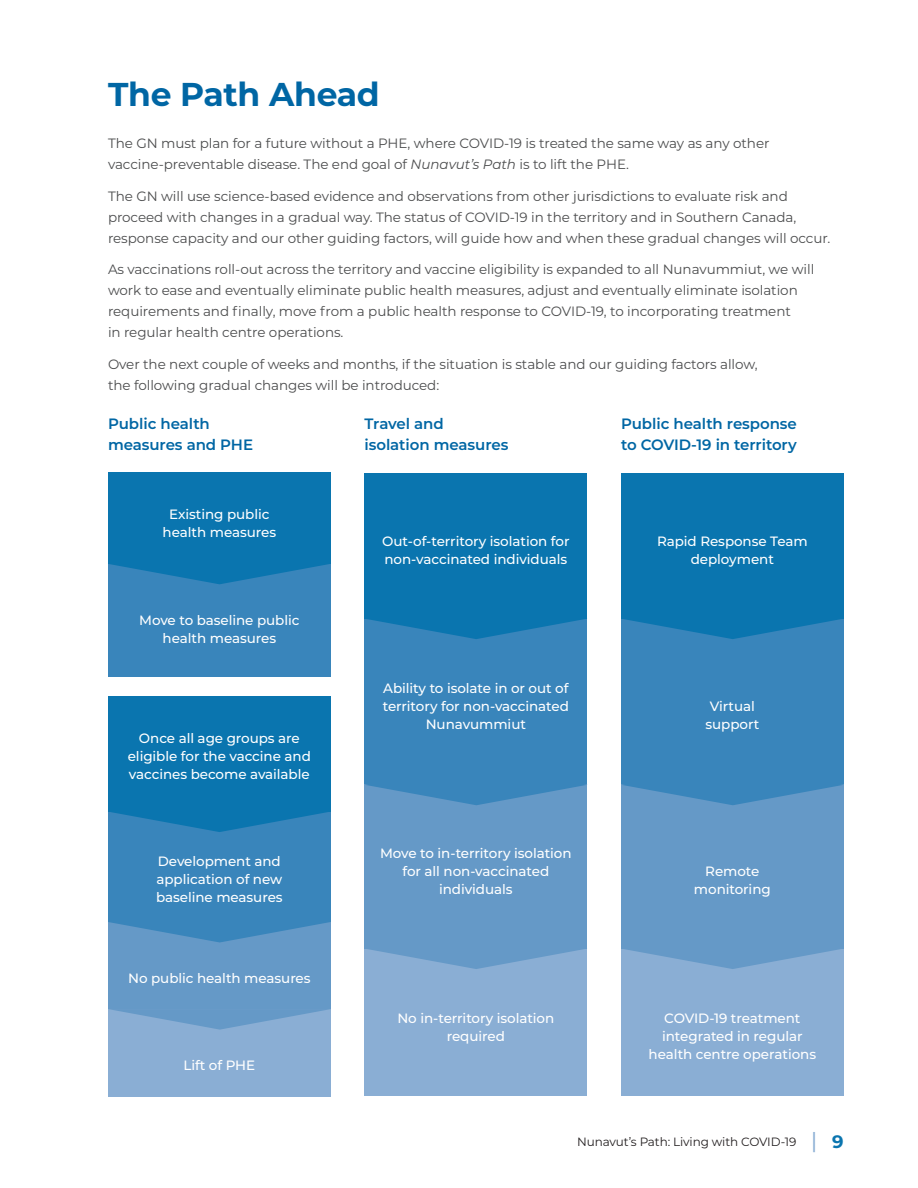
<style>
.page{position:relative;width:918px;height:1188px;background:#fff}
.page>*{position:absolute;margin:0;border:0;box-sizing:border-box;transform-origin:0 0}
.Page_Head{font:700 33px "Montserrat";letter-spacing:-.01em;color:#0066a4}
.Secondary_Subhead{font:600 15px/21px "Montserrat";letter-spacing:-.005em;color:#0066a4}
.Body{font:13.5px/21px "Montserrat";letter-spacing:-.005em;color:#4b4c4d}
.Inline_Sub-head_EN{font:500 13.5px/18px "Montserrat";letter-spacing:-.005em;color:#fff;text-align:center}
.t1{font:12px "Montserrat";letter-spacing:-.01em;color:#231f20}
.s1{font-style:italic}
.s2{font-weight:500;font-size:21.6px;color:#8aaed4}
.s3{font-weight:700;font-size:18px;color:#0a75af}
</style>
<div class="page">
<div style="left:108px;top:473px;width:223px;height:91px;background:#0a75af"></div>
<div style="left:108px;top:564px;width:223px;height:112px;background:#3985bb"></div>
<div style="left:108px;top:696px;width:223px;height:117px;background:#0a75af"></div>
<div style="left:108px;top:813px;width:223px;height:109px;background:#3985bb"></div>
<div style="left:108px;top:922px;width:223px;height:88px;background:#6599c7"></div>
<div style="left:108px;top:1010px;width:223px;height:87px;background:#8aaed4"></div>
<svg style="left:110px;top:564px;width:219px;height:20px"></svg>
<svg style="left:108px;top:812px;width:223px;height:20px"></svg>
<svg style="left:109px;top:922px;width:220px;height:20px"></svg>
<svg style="left:108px;top:1009px;width:223px;height:21px"></svg>
<div style="left:364px;top:473px;width:223px;height:146px;background:#0a75af"></div>
<div style="left:364px;top:619px;width:223px;height:165px;background:#3985bb"></div>
<div style="left:364px;top:784px;width:223px;height:165px;background:#6599c7"></div>
<div style="left:364px;top:949px;width:223px;height:147px;background:#8aaed4"></div>
<svg style="left:368px;top:619px;width:216px;height:20px"></svg>
<svg style="left:365px;top:784px;width:223px;height:21px"></svg>
<svg style="left:368px;top:949px;width:215px;height:20px"></svg>
<div style="left:621px;top:473px;width:223px;height:146px;background:#0a75af"></div>
<div style="left:621px;top:619px;width:223px;height:165px;background:#3985bb"></div>
<div style="left:621px;top:784px;width:223px;height:165px;background:#6599c7"></div>
<div style="left:621px;top:949px;width:223px;height:147px;background:#8aaed4"></div>
<svg style="left:624px;top:619px;width:217px;height:20px"></svg>
<svg style="left:622px;top:784px;width:221px;height:21px"></svg>
<svg style="left:625px;top:949px;width:215px;height:20px"></svg>
<p class="Page_Head" style="left:108px;top:71px;width:273px">The Path Ahead</p>
<p class="Body" style="left:108px;top:132px;width:663px">The GN must plan for a future without a PHE, where COVID-19 is treated the same way as any other vaccine-preventable disease. The end goal of <span class="s1">Nunavut’s Path</span> is to lift the PHE.</p>
<p class="Body" style="left:108px;top:185px;width:724px">The GN will use science-based evidence and observations from other jurisdictions to evaluate risk and proceed with changes in a gradual way. The status of COVID-19 in the territory and in Southern Canada, response capacity and our other guiding factors, will guide how and when these gradual changes will occur.</p>
<p class="Body" style="left:108px;top:258px;width:708px">As vaccinations roll-out across the territory and vaccine eligibility is expanded to all Nunavummiut, we will work to ease and eventually eliminate public health measures, adjust and eventually eliminate isolation requirements and finally, move from a public health response to COVID-19, to incorporating treatment<br>in regular health centre operations.</p>
<p class="Body" style="left:108px;top:353px;width:651px">Over the next couple of weeks and months, if the situation is stable and our guiding factors allow, the following gradual changes will be introduced:</p>
<p class="Secondary_Subhead" style="left:108px;top:412px;width:147px">Public health measures and PHE</p>
<p class="Secondary_Subhead" style="left:621px;top:412px;width:177px">Public health response to COVID-19 in territory</p>
<p class="Secondary_Subhead" style="left:364px;top:412px;width:145px">Travel and isolation measures</p>
<p class="Inline_Sub-head_EN" style="left:163px;top:505px;width:115px">Existing public health measures</p>
<p class="Inline_Sub-head_EN" style="left:139px;top:610px;width:162px">Move to baseline public health measures</p>
<p class="Inline_Sub-head_EN" style="left:128px;top:728px;width:185px">Once all age groups are eligible for the vaccine and vaccines become available</p>
<p class="Inline_Sub-head_EN" style="left:156px;top:852px;width:128px;text-align:left">Development and application of new baseline measures</p>
<p class="Inline_Sub-head_EN" style="left:128px;top:968px;width:184px">No public health measures</p>
<p class="Inline_Sub-head_EN" style="left:184px;top:1056px;width:73px">Lift of PHE</p>
<p class="Inline_Sub-head_EN" style="left:382px;top:532px;width:189px;text-align:left">Out-of-territory isolation for non-vaccinated individuals</p>
<p class="Inline_Sub-head_EN" style="left:383px;top:679px;width:188px">Ability to isolate in or out of territory for non-vaccinated<br>Nunavummiut</p>
<p class="Inline_Sub-head_EN" style="left:657px;top:532px;width:152px">Rapid Response Team deployment</p>
<p class="Inline_Sub-head_EN" style="left:705px;top:697px;width:55px">Virtual support</p>
<p class="Inline_Sub-head_EN" style="left:380px;top:844px;width:193px">Move to in-territory isolation for all non-vaccinated individuals</p>
<p class="Inline_Sub-head_EN" style="left:694px;top:862px;width:78px">Remote monitoring</p>
<p class="Inline_Sub-head_EN" style="left:397px;top:1009px;width:158px">No in‑territory isolation required</p>
<p class="Inline_Sub-head_EN" style="left:649px;top:1009px;width:169px">COVID-19 treatment integrated in regular health centre operations</p>
<p class="t1" style="left:577px;top:1133px;width:268px">Nunavut’s Path: Living with COVID-19 <span class="s2">|</span> <span class="s3">9</span></p>
</div>
